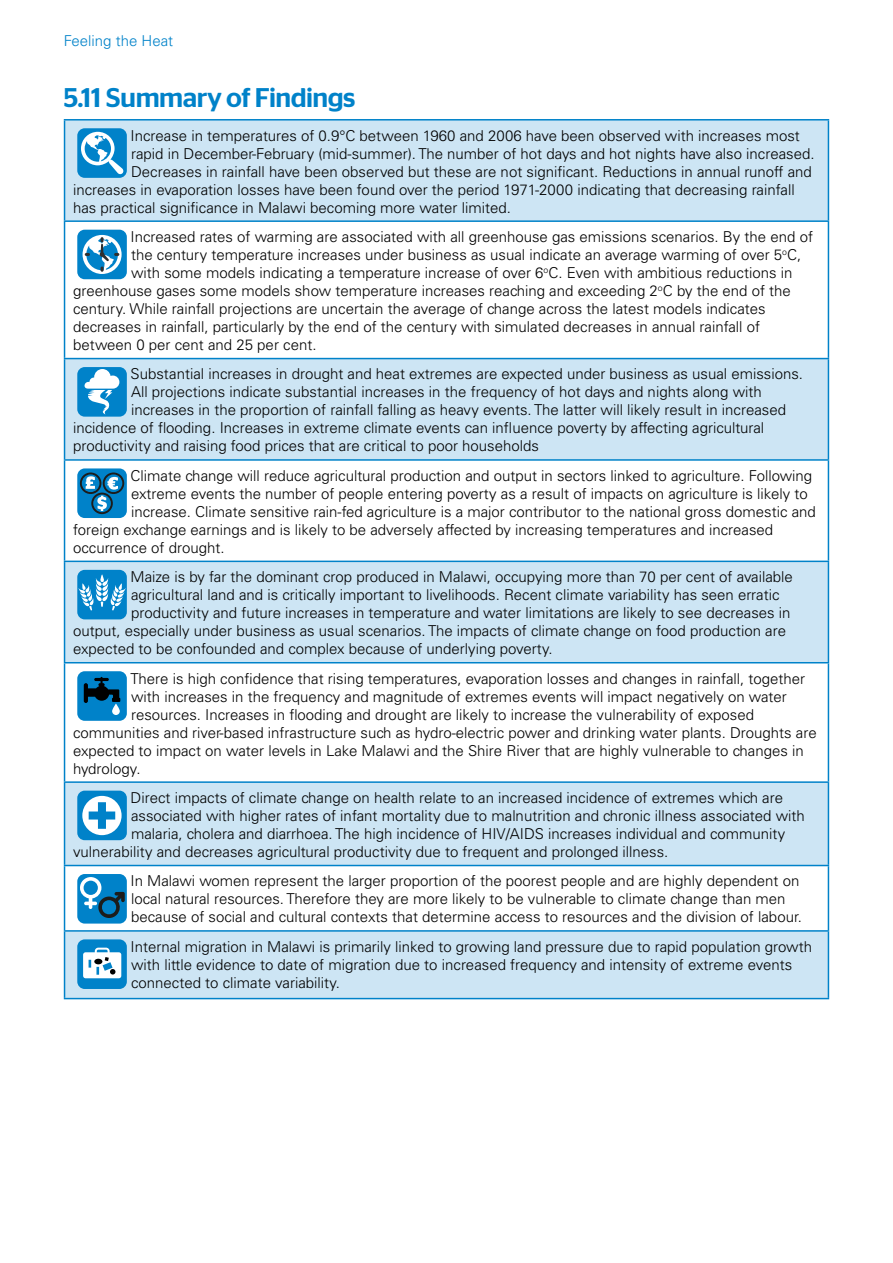
<style>
.page{position:relative;width:893px;height:1263px;background:#fff}
.page>*{position:absolute;margin:0;border:0;box-sizing:border-box;transform-origin:0 0}
.t1{font:500 27px "Stag Sans";letter-spacing:-.02em;color:#0082c9}
.t2{font:300 15px/18px "Univers LT Std";color:#000}
.t3{font:300 15px "Univers LT Std";color:#0082c9}
</style>
<div class="page">
<div style="left:65px;top:121px;width:763px;height:877px;background:#cde5f4"></div>
<svg style="left:65px;top:222px;width:763px;height:708px"></svg>
<hr style="left:64px;top:119px;width:765px;height:2px;background:#0082c9">
<hr style="left:64px;top:121px;width:1px;height:99px;background:#0082c9">
<hr style="left:828px;top:121px;width:1px;height:99px;background:#0082c9">
<hr style="left:64px;top:220px;width:765px;height:2px;background:#0082c9">
<hr style="left:64px;top:222px;width:1px;height:136px;background:#0082c9">
<hr style="left:828px;top:222px;width:1px;height:136px;background:#0082c9">
<hr style="left:64px;top:358px;width:765px;height:1px;background:#0082c9">
<hr style="left:64px;top:359px;width:1px;height:100px;background:#0082c9">
<hr style="left:828px;top:359px;width:1px;height:100px;background:#0082c9">
<hr style="left:64px;top:459px;width:765px;height:2px;background:#0082c9">
<hr style="left:64px;top:461px;width:1px;height:100px;background:#0082c9">
<hr style="left:828px;top:461px;width:1px;height:100px;background:#0082c9">
<hr style="left:64px;top:561px;width:765px;height:1px;background:#0082c9">
<hr style="left:64px;top:562px;width:1px;height:100px;background:#0082c9">
<hr style="left:828px;top:562px;width:1px;height:100px;background:#0082c9">
<hr style="left:64px;top:662px;width:765px;height:1px;background:#0082c9">
<hr style="left:64px;top:663px;width:1px;height:118px;background:#0082c9">
<hr style="left:828px;top:663px;width:1px;height:118px;background:#0082c9">
<hr style="left:64px;top:781px;width:765px;height:2px;background:#0082c9">
<hr style="left:64px;top:783px;width:1px;height:82px;background:#0082c9">
<hr style="left:828px;top:783px;width:1px;height:82px;background:#0082c9">
<hr style="left:64px;top:865px;width:765px;height:1px;background:#0082c9">
<hr style="left:64px;top:866px;width:1px;height:64px;background:#0082c9">
<hr style="left:828px;top:866px;width:1px;height:64px;background:#0082c9">
<hr style="left:64px;top:930px;width:765px;height:2px;background:#0082c9">
<hr style="left:64px;top:932px;width:1px;height:66px;background:#0082c9">
<hr style="left:828px;top:932px;width:1px;height:66px;background:#0082c9">
<hr style="left:64px;top:998px;width:765px;height:1px;background:#0082c9">
<div style="left:77px;top:128px;width:50px;height:50px;background:#0082c9;border-radius:7px"></div>
<svg style="left:81px;top:132px;width:43px;height:43px"></svg>
<div style="left:77px;top:230px;width:50px;height:49px;background:#0082c9;border-radius:7px"></div>
<svg style="left:83px;top:235px;width:39px;height:39px"></svg>
<div style="left:77px;top:367px;width:50px;height:50px;background:#0082c9;border-radius:7px"></div>
<svg style="left:85px;top:369px;width:34px;height:45px"></svg>
<div style="left:77px;top:468px;width:50px;height:50px;background:#0082c9;border-radius:7px"></div>
<svg style="left:80px;top:472px;width:44px;height:42px"></svg>
<div style="left:77px;top:570px;width:50px;height:49px;background:#0082c9;border-radius:7px"></div>
<svg style="left:78px;top:574px;width:48px;height:37px"></svg>
<div style="left:77px;top:671px;width:50px;height:50px;background:#0082c9;border-radius:7px"></div>
<svg style="left:84px;top:677px;width:36px;height:26px"></svg>
<svg style="left:112px;top:703px;width:8px;height:12px"></svg>
<div style="left:77px;top:791px;width:50px;height:49px;background:#0082c9;border-radius:7px"></div>
<svg style="left:82px;top:796px;width:40px;height:39px"></svg>
<div style="left:77px;top:874px;width:50px;height:49px;background:#0082c9;border-radius:7px"></div>
<svg style="left:80px;top:877px;width:45px;height:41px"></svg>
<div style="left:77px;top:939px;width:50px;height:50px;background:#0082c9;border-radius:7px"></div>
<svg style="left:83px;top:948px;width:38px;height:30px"></svg>
<div style="left:94px;top:959px;width:8px;height:5px;background:#000;border-radius:50%"></div>
<p class="t3" style="left:64px;top:32px;width:111px">Feeling the Heat</p>
<h1 class="t1" style="left:64px;top:82px;width:293px">5.11 Summary of Findings</h1>
<p class="t2" style="left:131px;top:126px;width:671px">Increase in temperatures of 0.9°C between 1960 and 2006 have been observed with increases most</p>
<p class="t2" style="left:131px;top:144px;width:685px">rapid in December-February (mid-summer). The number of hot days and hot nights have also increased.</p>
<p class="t2" style="left:131px;top:162px;width:682px">Decreases in rainfall have been observed but these are not significant. Reductions in annual runoff and</p>
<p class="t2" style="left:73px;top:180px;width:723px">increases in evaporation losses have been found over the period 1971-2000 indicating that decreasing rainfall</p>
<p class="t2" style="left:73px;top:198px;width:439px">has practical significance in Malawi becoming more water limited.</p>
<p class="t2" style="left:131px;top:228px;width:684px">Increased rates of warming are associated with all greenhouse gas emissions scenarios. By the end of</p>
<p class="t2" style="left:131px;top:246px;width:672px">the century temperature increases under business as usual indicate an average warming of over 5<sup>o</sup>C,</p>
<p class="t2" style="left:131px;top:264px;width:663px">with some models indicating a temperature increase of over 6<sup>o</sup>C. Even with ambitious reductions in</p>
<p class="t2" style="left:73px;top:282px;width:719px">greenhouse gases some models show temperature increases reaching and exceeding 2<sup>o</sup>C by the end of the</p>
<p class="t2" style="left:73px;top:300px;width:694px">century. While rainfall projections are uncertain the average of change across the latest models indicates</p>
<p class="t2" style="left:73px;top:318px;width:688px">decreases in rainfall, particularly by the end of the century with simulated decreases in annual rainfall of</p>
<p class="t2" style="left:73px;top:336px;width:245px">between 0 per cent and 25 per cent.</p>
<p class="t2" style="left:131px;top:365px;width:674px">Substantial increases in drought and heat extremes are expected under business as usual emissions.</p>
<p class="t2" style="left:131px;top:383px;width:632px">All projections indicate substantial increases in the frequency of hot days and nights along with</p>
<p class="t2" style="left:131px;top:401px;width:656px">increases in the proportion of rainfall falling as heavy events. The latter will likely result in increased</p>
<p class="t2" style="left:73px;top:419px;width:693px">incidence of flooding. Increases in extreme climate events can influence poverty by affecting agricultural</p>
<p class="t2" style="left:73px;top:437px;width:467px">productivity and raising food prices that are critical to poor households</p>
<p class="t2" style="left:131px;top:466px;width:683px">Climate change will reduce agricultural production and output in sectors linked to agriculture. Following</p>
<p class="t2" style="left:131px;top:484px;width:678px">extreme events the number of people entering poverty as a result of impacts on agriculture is likely to</p>
<p class="t2" style="left:131px;top:502px;width:686px">increase. Climate sensitive rain-fed agriculture is a major contributor to the national gross domestic and</p>
<p class="t2" style="left:73px;top:520px;width:702px">foreign exchange earnings and is likely to be adversely affected by increasing temperatures and increased</p>
<p class="t2" style="left:73px;top:538px;width:153px">occurrence of drought.</p>
<p class="t2" style="left:131px;top:568px;width:664px">Maize is by far the dominant crop produced in Malawi, occupying more than 70 per cent of available</p>
<p class="t2" style="left:131px;top:586px;width:650px">agricultural land and is critically important to livelihoods. Recent climate variability has seen erratic</p>
<p class="t2" style="left:131px;top:604px;width:661px">productivity and future increases in temperature and water limitations are likely to see decreases in</p>
<p class="t2" style="left:73px;top:622px;width:714px">output, especially under business as usual scenarios. The impacts of climate change on food production are</p>
<p class="t2" style="left:73px;top:640px;width:481px">expected to be confounded and complex because of underlying poverty.</p>
<p class="t2" style="left:131px;top:669px;width:676px">There is high confidence that rising temperatures, evaporation losses and changes in rainfall, together</p>
<p class="t2" style="left:131px;top:687px;width:657px">with increases in the frequency and magnitude of extremes events will impact negatively on water</p>
<p class="t2" style="left:131px;top:705px;width:624px">resources. Increases in flooding and drought are likely to increase the vulnerability of exposed</p>
<p class="t2" style="left:73px;top:723px;width:745px">communities and river-based infrastructure such as hydro-electric power and drinking water plants. Droughts are</p>
<p class="t2" style="left:73px;top:741px;width:732px">expected to impact on water levels in Lake Malawi and the Shire River that are highly vulnerable to changes in</p>
<p class="t2" style="left:73px;top:759px;width:69px">hydrology.</p>
<p class="t2" style="left:131px;top:789px;width:654px">Direct impacts of climate change on health relate to an increased incidence of extremes which are</p>
<p class="t2" style="left:131px;top:807px;width:675px">associated with higher rates of infant mortality due to malnutrition and chronic illness associated with</p>
<p class="t2" style="left:131px;top:825px;width:656px">malaria, cholera and diarrhoea. The high incidence of HIV/AIDS increases individual and community</p>
<p class="t2" style="left:73px;top:843px;width:597px">vulnerability and decreases agricultural productivity due to frequent and prolonged illness.</p>
<p class="t2" style="left:131px;top:872px;width:673px">In Malawi women represent the larger proportion of the poorest people and are highly dependent on local natural resources. Therefore they are more likely to be vulnerable to climate change than men because of social and cultural contexts that determine access to resources and the division of labour.</p>
<p class="t2" style="left:131px;top:937px;width:683px">Internal migration in Malawi is primarily linked to growing land pressure due to rapid population growth with little evidence to date of migration due to increased frequency and intensity of extreme events connected to climate variability.</p>
</div>
